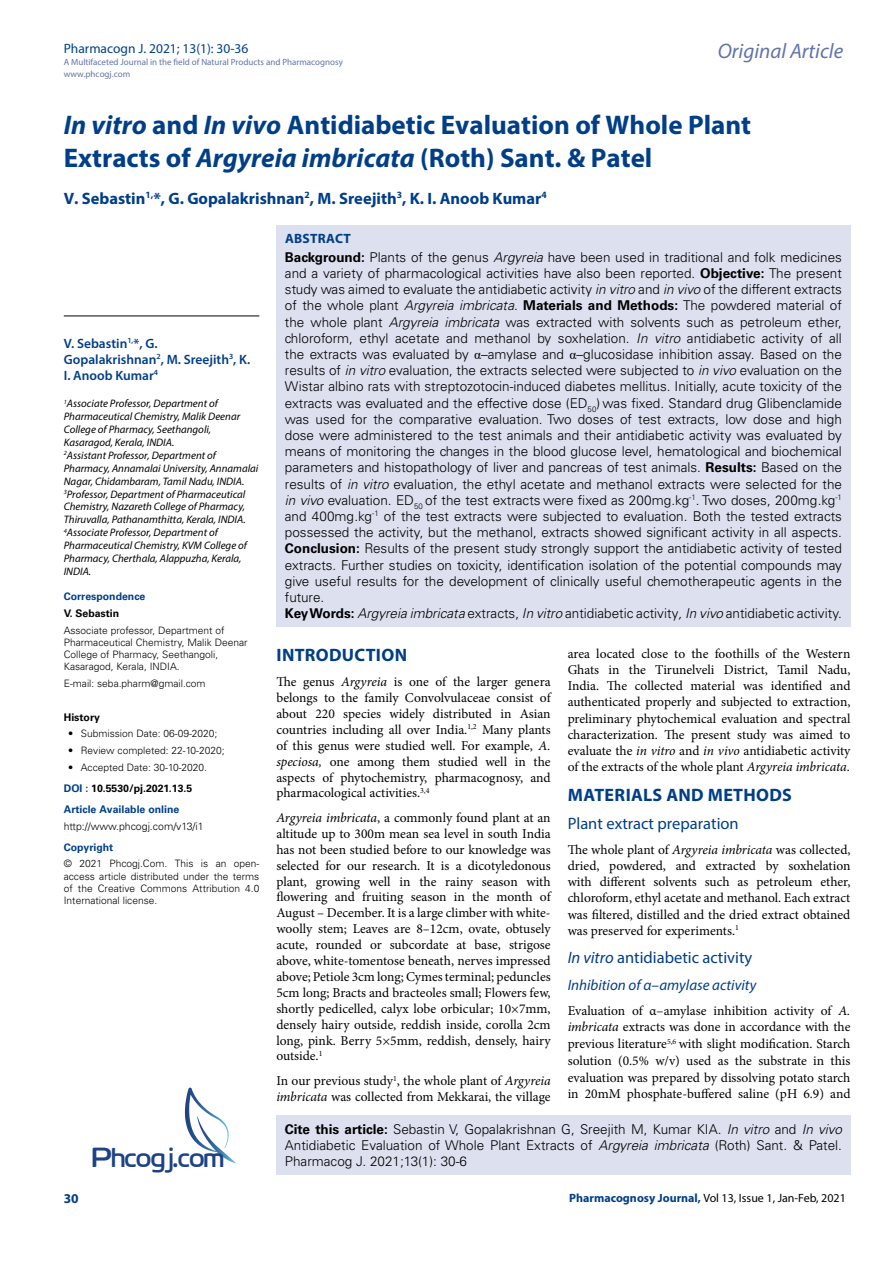
<style>
.page{position:relative;width:893px;height:1263px;background:#fff}
.page>*{position:absolute;margin:0;border:0;box-sizing:border-box;transform-origin:0 0}
.t1{font:27.6px "Cloud World";color:#1e4384}
.t2{font:700 27px/33px "Myriad Pro";color:#003e88}
.t3{font:italic 21px "Myriad Pro";color:#6273aa}
.t4{font:700 18px "Myriad Pro";letter-spacing:.02em;color:#003e88}
.t5{font:700 16.5px "Myriad Pro";color:#003e88}
.t6{font:16.5px "Myriad Pro";color:#003e88}
.t7{font:italic 15px "Myriad Pro";color:#003e88}
.t8{font:300 13.5px/16.2px "Univers LT Std";color:#000}
.t9{font:13.5px/15.9px "Minion Pro";color:#000;text-align:justify}
.t10{font:600 13.5px/16.2px "Myriad Pro";color:#003e88}
.t11{font:13.5px "Myriad Pro";color:#003f89}
.t12{font:700 13.5px "Myriad Pro";letter-spacing:.02em;color:#003e88}
.t13{font:12px "Myriad Pro";color:#000}
.t14{font:italic 10.8px/12.9px "Myriad Pro";color:#000}
.t15{font:700 10.5px/21.1px "Univers LT Std";color:#003e88}
.t16{font:300 10.5px "Univers LT Std";color:#000}
.t17{font:700 10.5px "Univers LT Std";color:#000}
.t18{font:300 10.2px/12.3px "Univers LT Std";color:#000}
.t19{font:9px/12px "Myriad Pro";color:#6273aa}
.s1{font-style:italic}
.s2{color:#000}
.s3{font-weight:700}
.s4{font-family:"Times New Roman";font-weight:400}
.s5{font-weight:700;color:#003e88}
</style>
<div class="page">
<div style="left:276px;top:1115px;width:574px;height:60px;background:#dde0ef"></div>
<svg style="left:185px;top:1087px;width:51px;height:76px"></svg>
<div style="left:276px;top:225px;width:574px;height:402px;background:#dde0ef"></div>
<hr style="left:64px;top:316px;width:195px;height:1px;background:#000">
<p class="t11" style="left:64px;top:40px;width:186px">Pharmacogn J. 2021; 13(1): 30-36</p>
<p class="t19" style="left:64px;top:55px;width:281px">A Multifaceted Journal in the field of Natural Products and Pharmacognosy www.phcogj.com</p>
<h3 class="t3" style="left:718px;top:38px;width:127px">Original Article</h3>
<h2 class="t2" style="left:64px;top:108px;width:689px"><span class="s1">In vitro</span> and <span class="s1">In vivo</span> Antidiabetic Evaluation of Whole Plant<br>Extracts of <span class="s1">Argyreia imbricata</span> (Roth) Sant. &amp; Patel</h2>
<p class="t5" style="left:64px;top:187px;width:484px">V. Sebastin<sup>1,</sup>*, G. Gopalakrishnan<sup>2</sup>, M. Sreejith<sup>3</sup>, K. I. Anoob Kumar<sup>4</sup></p>
<p class="t10" style="left:64px;top:334px;width:188px">V. Sebastin<sup>1,</sup>*, G.<br>Gopalakrishnan<sup>2</sup>, M. Sreejith<sup>3</sup>, K.<br>I. Anoob Kumar<sup>4</sup></p>
<p class="t14" style="left:64px;top:397px;width:196px"><sup>1</sup>Associate Professor, Department of Pharmaceutical Chemistry, Malik Deenar College of Pharmacy, Seethangoli, Kasaragod, Kerala, INDIA.<br><sup>2</sup>Assistant Professor, Department of Pharmacy, Annamalai University, Annamalai Nagar, Chidambaram, Tamil Nadu, INDIA.<br><sup>3</sup>Professor, Department of Pharmaceutical Chemistry, Nazareth College of Pharmacy, Thiruvalla, Pathanamthitta, Kerala, INDIA.<br><sup>4</sup>Associate Professor, Department of Pharmaceutical Chemistry, KVM College of Pharmacy, Cherthala, Alappuzha, Kerala, INDIA.</p>
<p class="t15" style="left:64px;top:586px;width:83px">Correspondence</p>
<p class="t17" style="left:64px;top:607px;width:57px">V. Sebastin</p>
<p class="t18" style="left:64px;top:624px;width:185px">Associate professor, Department of Pharmaceutical Chemistry, Malik Deenar College of Pharmacy, Seethangoli, Kasaragod, Kerala, INDIA.</p>
<p class="t18" style="left:64px;top:677px;width:143px">E-mail: seba.pharm@gmail.com</p>
<p class="t17" style="left:64px;top:711px;width:38px">History</p>
<p class="t18" style="left:68px;top:727px;width:151px">• Submission Date: 06-09-2020;</p>
<p class="t18" style="left:68px;top:744px;width:158px">• Review completed: 22-10-2020;</p>
<p class="t18" style="left:68px;top:761px;width:140px">• Accepted Date: 30-10-2020.</p>
<p class="t15" style="left:64px;top:778px;width:130px">DOI : <span class="s2">10.5530/pj.2021.13.5<br></span>Article Available online</p>
<p class="t16" style="left:64px;top:820px;width:141px">http://www.phcogj.com/v13/i1</p>
<p class="t15" style="left:64px;top:837px;width:51px">Copyright</p>
<p class="t18" style="left:64px;top:858px;width:197px;text-align:justify">© 2021 Phcogj.Com. This is an open&shy;access article distributed under the terms of the Creative Commons Attribution 4.0<br>International license.</p>
<p class="t12" style="left:285px;top:230px;width:67px">ABSTRACT</p>
<p class="t8" style="left:285px;top:249px;width:559px"><span class="s3">Background:</span> Plants of the genus <span class="s1">Argyreia</span> have been used in traditional and folk medicines and a variety of pharmacological activities have also been reported. <span class="s3">Objective:</span> The present study was aimed to evaluate the antidiabetic activity <span class="s1">in vitro</span> and <span class="s1">in vivo</span> of the different extracts of the whole plant <span class="s1">Argyreia imbricata</span>. <span class="s3">Materials and Methods:</span> The powdered material of the whole plant <span class="s1">Argyreia imbricata</span> was extracted with solvents such as petroleum ether, chloroform, ethyl acetate and methanol by soxhelation. <span class="s1">In vitro</span> antidiabetic activity of all the extracts was evaluated by <span class="s4">α</span>–amylase and <span class="s4">α</span>–glucosidase inhibition assay. Based on the results of <span class="s1">in vitro</span> evaluation, the extracts selected were subjected to <span class="s1">in vivo</span> evaluation on the Wistar albino rats with streptozotocin-induced diabetes mellitus. Initially, acute toxicity of the extracts was evaluated and the effective dose (ED<sub>50</sub>) was fixed. Standard drug Glibenclamide was used for the comparative evaluation. Two doses of test extracts, low dose and high dose were administered to the test animals and their antidiabetic activity was evaluated by means of monitoring the changes in the blood glucose level, hematological and biochemical parameters and histopathology of liver and pancreas of test animals. <span class="s3">Results:</span> Based on the results of <span class="s1">in vitro</span> evaluation, the ethyl acetate and methanol extracts were selected for the <span class="s1">in vivo</span> evaluation. ED<sub>50</sub> of the test extracts were fixed as 200mg.kg<sup>-1</sup>. Two doses, 200mg.kg<sup>-1 </sup>and 400mg.kg<sup>-1</sup> of the test extracts were subjected to evaluation. Both the tested extracts possessed the activity, but the methanol, extracts showed significant activity in all aspects.<br><span class="s3">Conclusion:</span> Results of the present study strongly support the antidiabetic activity of tested extracts. Further studies on toxicity, identification isolation of the potential compounds may give useful results for the development of clinically useful chemotherapeutic agents in the future.<br><span class="s3">Key Words:</span> <span class="s1">Argyreia imbricata</span> extracts, <span class="s1">In vitro</span> antidiabetic activity<span class="s1">, In vivo</span> antidiabetic activity.</p>
<h3 class="t4" style="left:277px;top:644px;width:132px">INTRODUCTION</h3>
<p class="t9" style="left:276px;top:674px;width:276px">The genus <span class="s1">Argyreia</span> is one of the larger genera belongs to the family Convolvulaceae consist of about 220 species widely distributed in Asian countries including all over India.<sup>1,2</sup> Many plants of this genus were studied well. For example, <span class="s1">A. speciosa,</span> one among them studied well in the aspects of phytochemistry, pharmacognosy, and pharmacological activities.<sup>3,4</sup></p>
<p class="t9" style="left:276px;top:810px;width:276px"><span class="s1">Argyreia imbricata</span>, a commonly found plant at an altitude up to 300m mean sea level in south India has not been studied before to our knowledge was selected for our research. It is a dicotyledonous plant, growing well in the rainy season with flowering and fruiting season in the month of August – December. It is a large climber with white&shy;woolly stem; Leaves are 8–12cm, ovate, obtusely acute, rounded or subcordate at base, strigose above, white-tomentose beneath, nerves impressed above; Petiole 3cm long; Cymes terminal; peduncles 5cm long; Bracts and bracteoles small; Flowers few, shortly pedicelled, calyx lobe orbicular; 10×7mm, densely hairy outside, reddish inside, corolla 2cm long, pink. Berry 5×5mm, reddish, densely, hairy outside.<sup>1</sup></p>
<p class="t9" style="left:276px;top:1073px;width:276px">In our previous study<sup>1</sup>, the whole plant of <span class="s1">Argyreia imbricata</span> was collected from Mekkarai, the village</p>
<p class="t9" style="left:568px;top:645px;width:284px">area located close to the foothills of the Western Ghats in the Tirunelveli District, Tamil Nadu, India. The collected material was identified and authenticated properly and subjected to extraction, preliminary phytochemical evaluation and spectral characterization. The present study was aimed to evaluate the <span class="s1">in vitro</span> and <span class="s1">in vivo</span> antidiabetic activity of the extracts of the whole plant <span class="s1">Argyreia imbricata</span>.</p>
<h3 class="t4" style="left:568px;top:783px;width:226px">MATERIALS AND METHODS</h3>
<p class="t6" style="left:568px;top:813px;width:173px">Plant extract preparation</p>
<p class="t9" style="left:568px;top:841px;width:284px">The whole plant of <span class="s1">Argyreia imbricata</span> was collected, dried, powdered, and extracted by soxhelation with different solvents such as petroleum ether, chloroform, ethyl acetate and methanol. Each extract was filtered, distilled and the dried extract obtained was preserved for experiments.<sup>1</sup></p>
<p class="t6" style="left:568px;top:947px;width:186px"><span class="s1">In vitro</span> antidiabetic activity</p>
<p class="t7" style="left:568px;top:975px;width:190px">Inhibition of α–amylase activity</p>
<p class="t9" style="left:568px;top:1002px;width:284px;line-height:16.8px">Evaluation of α–amylase inhibition activity of <span class="s1">A. imbricata</span> extracts was done in accordance with the previous literature<sup>5,6</sup> with slight modification. Starch solution (0.5% w/v) used as the substrate in this evaluation was prepared by dissolving potato starch in 20mM phosphate-buffered saline (pH 6.9) and</p>
<p class="t12" style="left:64px;top:1190px;width:16px">30</p>
<p class="t8" style="left:285px;top:1121px;width:559px"><span class="s3">Cite this article:</span> Sebastin V, Gopalakrishnan G, Sreejith M, Kumar KIA. <span class="s1">In vitro</span> and <span class="s1">In vivo<br></span>Antidiabetic Evaluation of Whole Plant Extracts of <span class="s1">Argyreia imbricata</span> (Roth) Sant. &amp; Patel.</p>
<h1 class="t1" style="left:92px;top:1136px;width:134px">Phcogj.com</h1>
<p class="t8" style="left:285px;top:1153px;width:184px">Pharmacog J. 2021;13(1): 30-6</p>
<p class="t13" style="left:569px;top:1190px;width:278px"><span class="s5">Pharmacognosy Journal,</span> Vol 13, Issue 1, Jan-Feb, 2021</p>
</div>
